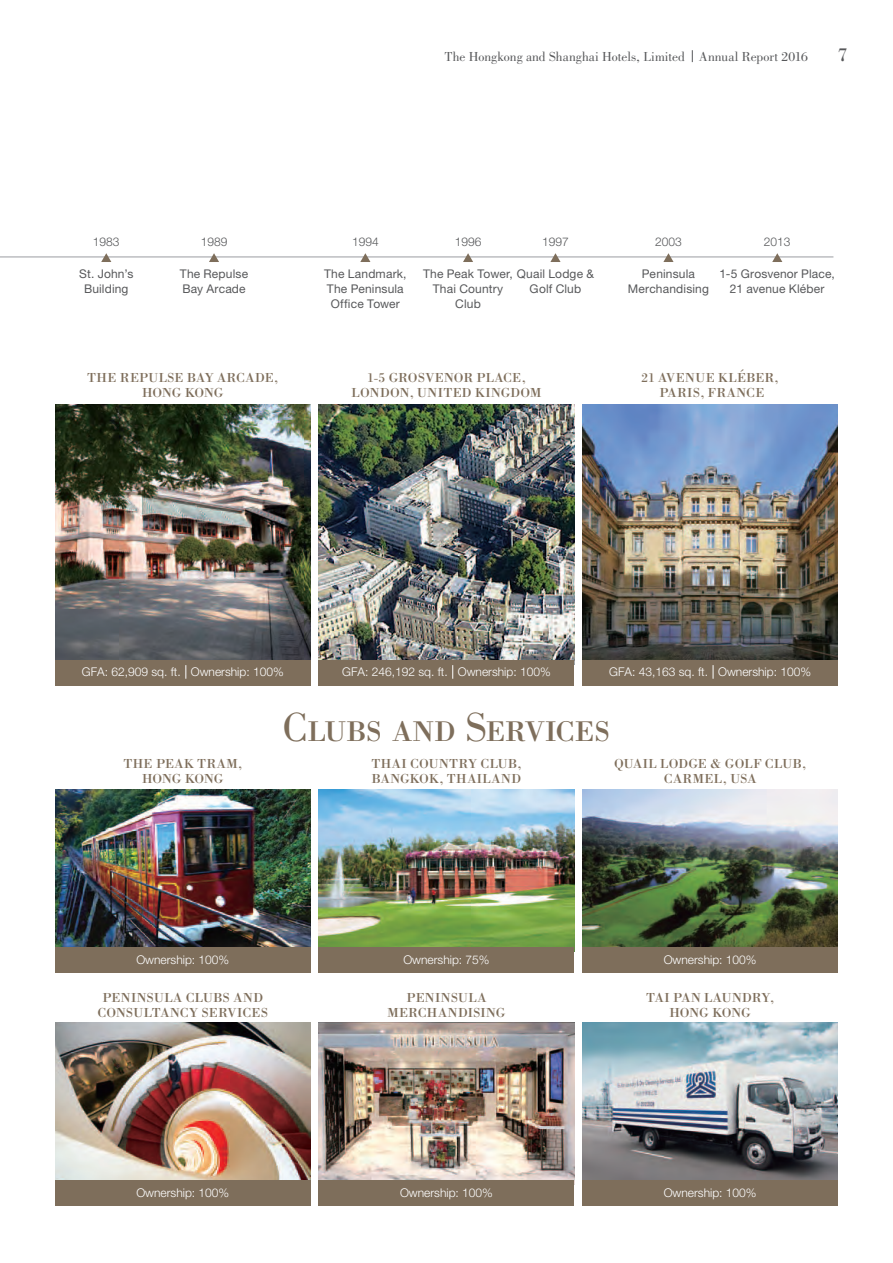
<style>
.page{position:relative;width:893px;height:1263px;background:#fff}
.page>*{position:absolute;margin:0;border:0;box-sizing:border-box;transform-origin:0 0}
.t1{font:29.4px "Bodoni";letter-spacing:-.015em;color:#7e6e5b}
.t2{font:19.5px "Bodoni";color:#57585a}
.t3{font:13.5px/15px "Bodoni";letter-spacing:.015em;color:#7e6e5b;text-align:center}
.t4{font:13.5px "Bodoni";letter-spacing:.005em;color:#57585a}
.t5{font:13.5px/15px "Bodoni";letter-spacing:-.005em;color:#7e6e5b;text-align:center}
.t6{font:300 12px "Helvetica Neue";color:#fff}
.t7{font:12px/15px "Helvetica Neue";letter-spacing:.015em;color:#57585a;text-align:center}
.t8{font:300 12px "Helvetica Neue";color:#57585a}
.s1{font-size:42px}
</style>
<div class="page">
<img style="left:55px;top:1023px;width:255px;height:157px">
<img style="left:319px;top:1023px;width:255px;height:157px">
<img style="left:583px;top:1023px;width:255px;height:157px">
<img style="left:55px;top:405px;width:255px;height:255px">
<img style="left:583px;top:405px;width:255px;height:255px">
<img style="left:319px;top:405px;width:255px;height:255px">
<img style="left:55px;top:790px;width:255px;height:157px">
<img style="left:319px;top:790px;width:255px;height:157px">
<img style="left:583px;top:790px;width:255px;height:157px">
<hr style="left:0;top:256px;width:833px;height:2px;background:#bcbdc0">
<svg style="left:101px;top:253px;width:10px;height:9px"></svg>
<svg style="left:209px;top:253px;width:10px;height:9px"></svg>
<svg style="left:360px;top:253px;width:10px;height:9px"></svg>
<svg style="left:463px;top:253px;width:10px;height:9px"></svg>
<svg style="left:550px;top:253px;width:11px;height:9px"></svg>
<svg style="left:663px;top:253px;width:11px;height:9px"></svg>
<svg style="left:772px;top:253px;width:10px;height:9px"></svg>
<div style="left:55px;top:660px;width:255px;height:25px;background:#7e6e5b"></div>
<svg style="left:186px;top:665px;width:1px;height:14px"></svg>
<div style="left:319px;top:660px;width:255px;height:25px;background:#7e6e5b"></div>
<svg style="left:452px;top:665px;width:1px;height:14px"></svg>
<div style="left:583px;top:660px;width:255px;height:25px;background:#7e6e5b"></div>
<svg style="left:713px;top:665px;width:1px;height:14px"></svg>
<div style="left:583px;top:1180px;width:255px;height:25px;background:#7e6e5b"></div>
<div style="left:319px;top:1180px;width:255px;height:25px;background:#7e6e5b"></div>
<div style="left:55px;top:1180px;width:255px;height:25px;background:#7e6e5b"></div>
<div style="left:55px;top:947px;width:255px;height:25px;background:#7e6e5b"></div>
<div style="left:583px;top:947px;width:255px;height:25px;background:#7e6e5b"></div>
<div style="left:319px;top:947px;width:255px;height:25px;background:#7e6e5b"></div>
<svg style="left:692px;top:50px;width:1px;height:12px"></svg>
<p class="t4" style="left:445px;top:49px;width:365px">The Hongkong and Shanghai Hotels, Limited Annual Report 2016</p>
<p class="t2" style="left:838px;top:43px;width:11px">7</p>
<p class="t8" style="left:93px;top:235px;width:28px">1983</p>
<p class="t8" style="left:201px;top:235px;width:28px">1989</p>
<p class="t8" style="left:352px;top:235px;width:28px">1994</p>
<p class="t8" style="left:455px;top:235px;width:28px">1996</p>
<p class="t8" style="left:542px;top:235px;width:28px">1997</p>
<p class="t8" style="left:655px;top:235px;width:28px">2003</p>
<p class="t8" style="left:764px;top:235px;width:28px">2013</p>
<p class="t7" style="left:79px;top:267px;width:56px">St. John’s<br>Building</p>
<p class="t7" style="left:180px;top:267px;width:70px;text-align:left">The Repulse<br>Bay Arcade</p>
<p class="t7" style="left:324px;top:267px;width:84px">The Landmark,<br>The Peninsula<br>Office Tower</p>
<p class="t7" style="left:423px;top:267px;width:172px">The Peak Tower, Quail Lodge &amp;</p>
<p class="t7" style="left:628px;top:267px;width:83px">Peninsula<br>Merchandising</p>
<p class="t7" style="left:720px;top:267px;width:117px">1-5 Grosvenor Place,<br>21 avenue Kléber</p>
<p class="t7" style="left:433px;top:282px;width:72px">Thai Country</p>
<p class="t7" style="left:455px;top:297px;width:27px">Club</p>
<p class="t7" style="left:530px;top:282px;width:53px">Golf Club</p>
<p class="t3" style="left:87px;top:370px;width:193px">THE REPULSE BAY ARCADE,<br>HONG KONG</p>
<p class="t3" style="left:352px;top:370px;width:191px">1-5 GROSVENOR PLACE,<br>LONDON, UNITED KINGDOM</p>
<p class="t3" style="left:642px;top:370px;width:139px">21 AVENUE KLÉBER,<br>PARIS, FRANCE</p>
<p class="t6" style="left:82px;top:665px;width:203px">GFA: 62,909 sq. ft. Ownership: 100%</p>
<p class="t6" style="left:342px;top:665px;width:210px">GFA: 246,192 sq. ft. Ownership: 100%</p>
<p class="t6" style="left:609px;top:665px;width:203px">GFA: 43,163 sq. ft. Ownership: 100%</p>
<p class="t3" style="left:123px;top:756px;width:120px">THE PEAK TRAM,<br>HONG KONG</p>
<p class="t1" style="left:283px;top:713px;width:329px"><span class="s1">C</span>LUBS AND <span class="s1">S</span>ERVICES</p>
<p class="t3" style="left:371px;top:756px;width:152px;text-align:left">THAI COUNTRY CLUB,<br>BANGKOK, THAILAND</p>
<p class="t3" style="left:664px;top:756px;width:144px;text-align:left;text-indent:-50px">QUAIL LODGE &amp; GOLF CLUB,<br>CARMEL, USA</p>
<p class="t6" style="left:136px;top:952px;width:94px">Ownership: 100%</p>
<p class="t6" style="left:403px;top:952px;width:88px">Ownership: 75%</p>
<p class="t6" style="left:664px;top:952px;width:94px">Ownership: 100%</p>
<p class="t3" style="left:97px;top:989px;width:172px">PENINSULA CLUBS AND<br>CONSULTANCY SERVICES</p>
<p class="t3" style="left:387px;top:989px;width:120px">PENINSULA<br>MERCHANDISING</p>
<p class="t5" style="left:646px;top:989px;width:130px">TAI PAN LAUNDRY,<br>HONG KONG</p>
<p class="t6" style="left:136px;top:1185px;width:94px">Ownership: 100%</p>
<p class="t6" style="left:400px;top:1185px;width:94px">Ownership: 100%</p>
<p class="t6" style="left:664px;top:1185px;width:94px">Ownership: 100%</p>
</div>
